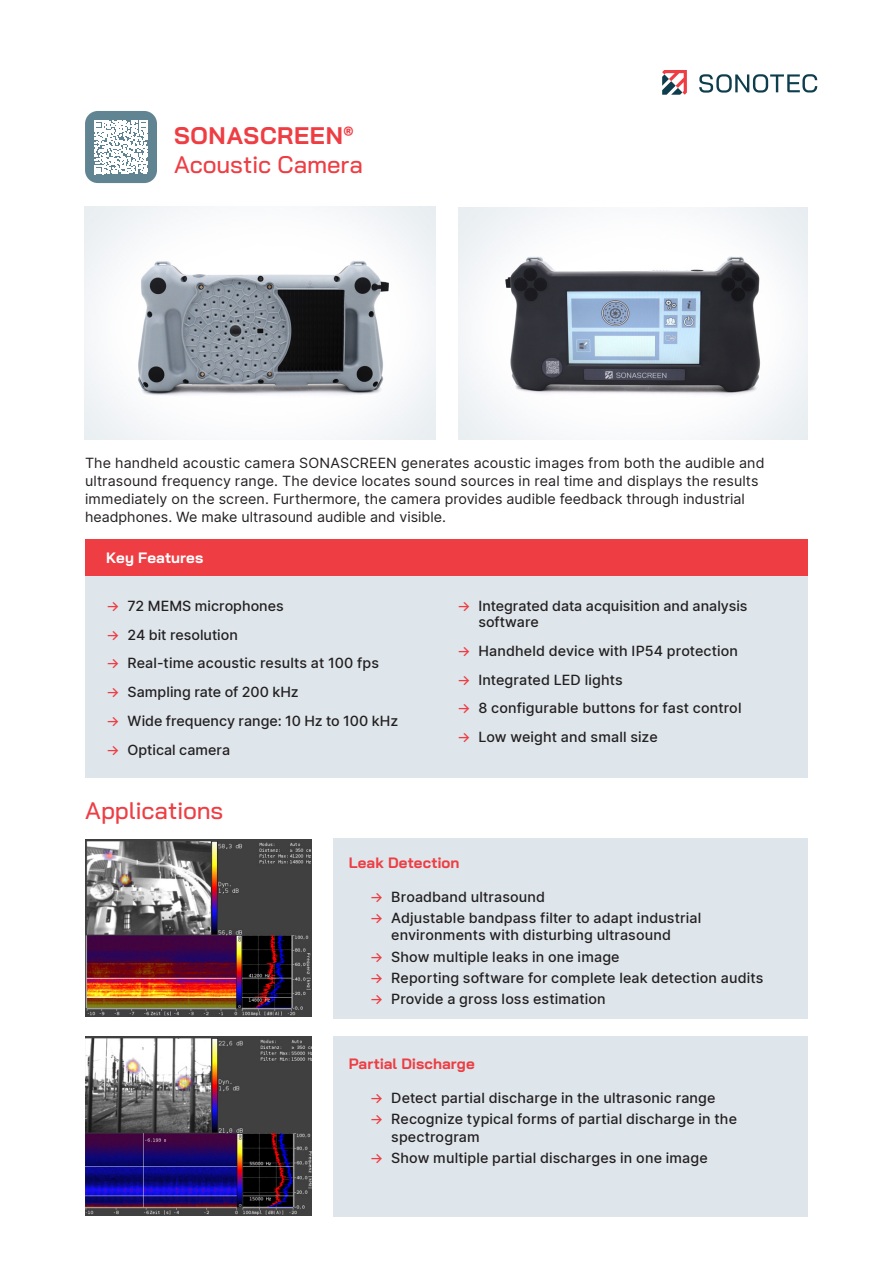
<style>
.page{position:relative;width:893px;height:1263px;background:#fff}
.page>*{position:absolute;margin:0;border:0;box-sizing:border-box;transform-origin:0 0}
.t1{font:500 24px "Bai Jamjuree";letter-spacing:-.005em;color:#ee3d43}
.t2{font:700 24px "Bai Jamjuree";letter-spacing:.03em;color:#ee3d43}
.t3{font:700 15px "Bai Jamjuree";letter-spacing:.005em;color:#ee3d43}
.t4{font:700 15px "Bai Jamjuree";letter-spacing:.005em;color:#fff}
.t5{font:500 14.25px/17.1px "Inter";letter-spacing:.01em;color:#231f20}
.T1_ENG{font:14.25px/18px "Inter";letter-spacing:.005em;color:#231f20}
.s1{color:#ee3d43}
</style>
<div class="page">
<div style="left:333px;top:1037px;width:475px;height:180px;background:#dee6eb"></div>
<div style="left:333px;top:839px;width:475px;height:180px;background:#dee6eb"></div>
<div style="left:85px;top:111px;width:72px;height:72px;background:#618493;border-radius:13px"></div>
<svg style="left:94px;top:120px;width:54px;height:54px"></svg>
<svg style="left:662px;top:70px;width:25px;height:25px"></svg>
<svg style="left:699px;top:74px;width:118px;height:19px"></svg>
<div style="left:85px;top:576px;width:372px;height:202px;background:#dee6eb"></div>
<div style="left:436px;top:576px;width:372px;height:202px;background:#dee6eb"></div>
<div style="left:85px;top:540px;width:723px;height:36px;background:#ee3d43"></div>
<img style="left:85px;top:840px;width:227px;height:177px">
<img style="left:85px;top:1037px;width:227px;height:178px">
<img style="left:458px;top:208px;width:349px;height:231px">
<img style="left:85px;top:207px;width:351px;height:232px">
<h1 class="t2" style="left:174px;top:122px;width:181px">SONASCREEN<sup>®</sup></h1>
<h2 class="t1" style="left:174px;top:150px;width:190px">Acoustic Camera</h2>
<p class="T1_ENG" style="left:85px;top:454px;width:681px">The handheld acoustic camera SONASCREEN generates acoustic images from both the audible and ultrasound frequency range. The device locates sound sources in real time and displays the results immediately on the screen. Furthermore, the camera provides audible feedback through industrial headphones. We make ultrasound audible and visible.</p>
<h3 class="t4" style="left:106px;top:549px;width:99px">Key Features</h3>
<p class="t5" style="left:106px;top:597px;width:179px"><span class="s1">→</span> 72 MEMS microphones</p>
<p class="t5" style="left:106px;top:625px;width:133px"><span class="s1">→</span> 24 bit resolution</p>
<p class="t5" style="left:106px;top:654px;width:274px"><span class="s1">→</span> Real-time acoustic results at 100 fps</p>
<p class="t5" style="left:106px;top:683px;width:194px"><span class="s1">→</span> Sampling rate of 200 kHz</p>
<p class="t5" style="left:106px;top:712px;width:293px"><span class="s1">→</span> Wide frequency range: 10 Hz to 100 kHz</p>
<p class="t5" style="left:106px;top:741px;width:125px"><span class="s1">→</span> Optical camera</p>
<h2 class="t1" style="left:85px;top:797px;width:140px">Applications</h2>
<p class="t5" style="left:478px;top:597px;width:271px;line-height:16px;text-indent:-21px"><span class="s1">→</span> Integrated data acquisition and analysis software</p>
<p class="t5" style="left:457px;top:642px;width:283px"><span class="s1">→</span> Handheld device with IP54 protection</p>
<p class="t5" style="left:457px;top:670px;width:167px"><span class="s1">→</span> Integrated LED lights</p>
<p class="t5" style="left:457px;top:699px;width:286px"><span class="s1">→</span> 8 configurable buttons for fast control</p>
<p class="t5" style="left:457px;top:728px;width:202px"><span class="s1">→</span> Low weight and small size</p>
<h3 class="t3" style="left:349px;top:854px;width:112px">Leak Detection</h3>
<p class="t5" style="left:370px;top:888px;width:177px"><span class="s1">→</span> Broadband ultrasound</p>
<p class="t5" style="left:391px;top:909px;width:312px;text-indent:-21px"><span class="s1">→</span> Adjustable bandpass filter to adapt industrial environments with disturbing ultrasound</p>
<p class="t5" style="left:370px;top:947px;width:251px"><span class="s1">→</span> Show multiple leaks in one image</p>
<p class="t5" style="left:370px;top:969px;width:395px"><span class="s1">→</span> Reporting software for complete leak detection audits</p>
<p class="t5" style="left:370px;top:990px;width:237px"><span class="s1">→</span> Provide a gross loss estimation</p>
<h3 class="t3" style="left:349px;top:1055px;width:128px">Partial Discharge</h3>
<p class="t5" style="left:370px;top:1089px;width:347px"><span class="s1">→</span> Detect partial discharge in the ultrasonic range</p>
<p class="t5" style="left:391px;top:1110px;width:347px;text-indent:-21px"><span class="s1">→</span> Recognize typical forms of partial discharge in the spectrogram</p>
<p class="t5" style="left:370px;top:1149px;width:339px"><span class="s1">→</span> Show multiple partial discharges in one image</p>
</div>
